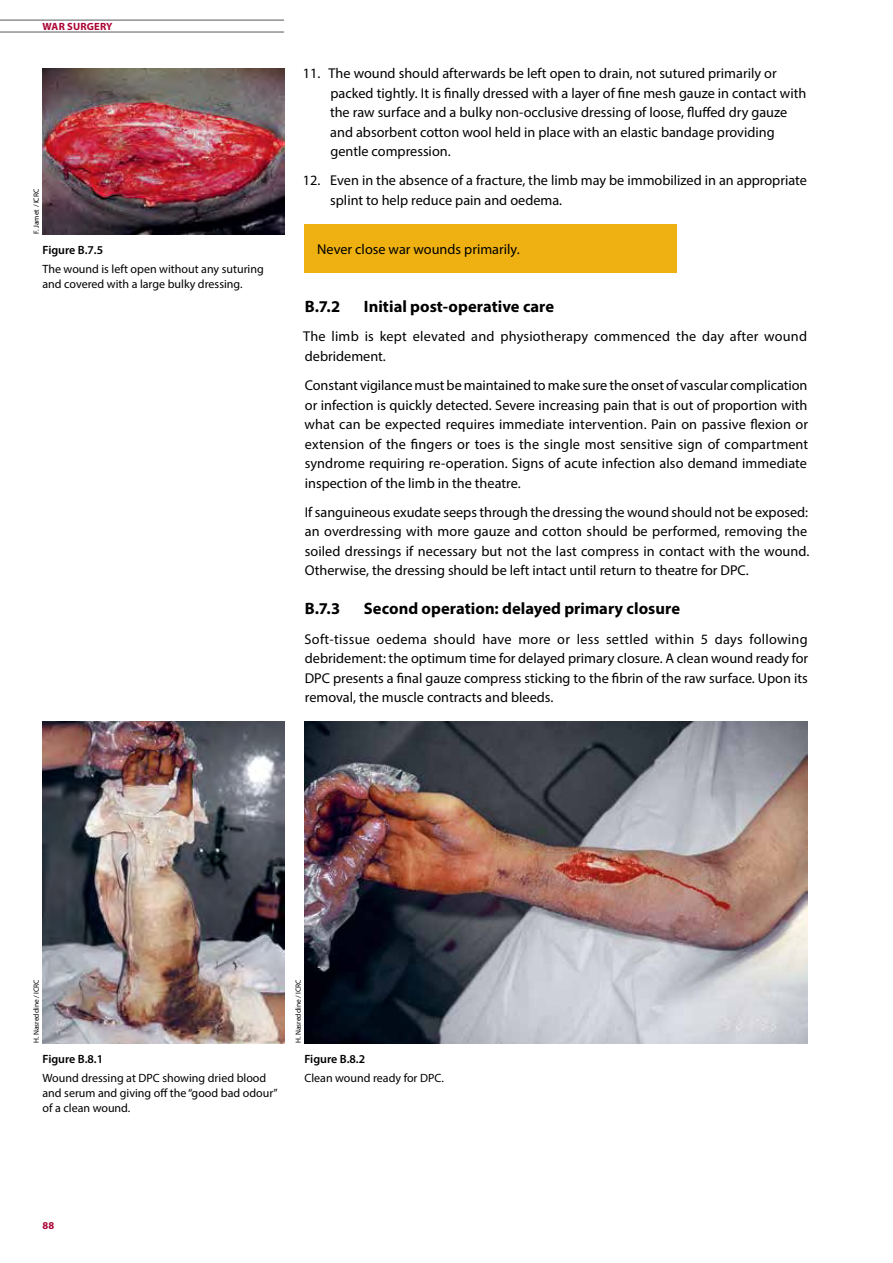
<style>
.page{position:relative;width:893px;height:1263px;background:#fff}
.page>*{position:absolute;margin:0;border:0;box-sizing:border-box;transform-origin:0 0}
.t1{font:700 16.5px "Myriad Pro";color:#000}
.t2{font:14.25px/19.5px "Myriad Pro";color:#000}
.t3{font:12px/15px "Myriad Pro";color:#000}
.t4{font:600 12px "Myriad Pro";color:#000}
.t5{font:700 10.5px "Myriad Pro";letter-spacing:.02em;color:#ab0635}
.t6{font:7.5px "Myriad Pro";color:#000}
</style>
<div class="page">
<hr style="left:0;top:20px;width:284px;height:1px;background:#58595b">
<hr style="left:0;top:32px;width:284px;height:1px;background:#58595b">
<div style="left:304px;top:224px;width:373px;height:49px;background:#eeb111"></div>
<img style="left:43px;top:722px;width:241px;height:321px">
<img style="left:304px;top:722px;width:504px;height:321px">
<img style="left:43px;top:68px;width:241px;height:166px">
<p class="t5" style="left:43px;top:19px;width:72px">war surgery</p>
<p class="t6" style="left:32px;top:234px;width:47px;rotate:-90deg">F. Jamet / ICRC</p>
<p class="t4" style="left:43px;top:242px;width:62px">Figure B.7.5</p>
<p class="t3" style="left:43px;top:261px;width:223px">The wound is left open without any suturing and covered with a large bulky dressing.</p>
<p class="t2" style="left:330px;top:63px;width:478px;text-indent:-27px">11. The wound should afterwards be left open to drain, not sutured primarily or packed tightly. It is finally dressed with a layer of fine mesh gauze in contact with the raw surface and a bulky non-occlusive dressing of loose, fluffed dry gauze and absorbent cotton wool held in place with an elastic bandage providing gentle compression.</p>
<p class="t2" style="left:330px;top:170px;width:478px;text-indent:-27px">12. Even in the absence of a fracture, the limb may be immobilized in an appropriate splint to help reduce pain and oedema.</p>
<p class="t2" style="left:317px;top:239px;width:204px">Never close war wounds primarily.</p>
<p class="t1" style="left:305px;top:296px;width:251px">B.7.2 I nitial post-operative care</p>
<p class="t2" style="left:303px;top:326px;width:505px">The limb is kept elevated and physiotherapy commenced the day after wound debridement.</p>
<p class="t2" style="left:304px;top:375px;width:505px;text-align:justify">Constant vigilance must be maintained to make sure the onset of vascular complication or infection is quickly detected. Severe increasing pain that is out of proportion with what can be expected requires immediate intervention. Pain on passive flexion or extension of the fingers or toes is the single most sensitive sign of compartment syndrome requiring re-operation. Signs of acute infection also demand immediate inspection of the limb in the theatre.</p>
<p class="t2" style="left:305px;top:502px;width:506px">If sanguineous exudate seeps through the dressing the wound should not be exposed: an overdressing with more gauze and cotton should be performed, removing the soiled dressings if necessary but not the last compress in contact with the wound.<br>Otherwise, the dressing should be left intact until return to theatre for DPC.</p>
<p class="t1" style="left:305px;top:598px;width:377px">B.7.3 Second operation: delayed primary closure</p>
<p class="t2" style="left:304px;top:629px;width:505px;text-align:justify">Soft-tissue oedema should have more or less settled within 5 days following debridement: the optimum time for delayed primary closure. A clean wound ready for DPC presents a final gauze compress sticking to the fibrin of the raw surface. Upon its removal, the muscle contracts and bleeds.</p>
<p class="t6" style="left:32px;top:1043px;width:66px;rotate:-90deg">H. Nasreddine / ICRC</p>
<p class="t6" style="left:294px;top:1043px;width:66px;rotate:-90deg">H. Nasreddine / ICRC</p>
<p class="t4" style="left:43px;top:1051px;width:62px">Figure B.8.1</p>
<p class="t3" style="left:43px;top:1071px;width:237px">Wound dressing at DPC showing dried blood and serum and giving off the “good bad odour” of a clean wound.</p>
<p class="t4" style="left:304px;top:1051px;width:62px">Figure B.8.2</p>
<p class="t3" style="left:304px;top:1071px;width:141px">Clean wound ready for DPC.</p>
<p class="t5" style="left:43px;top:1218px;width:13px">88</p>
</div>
